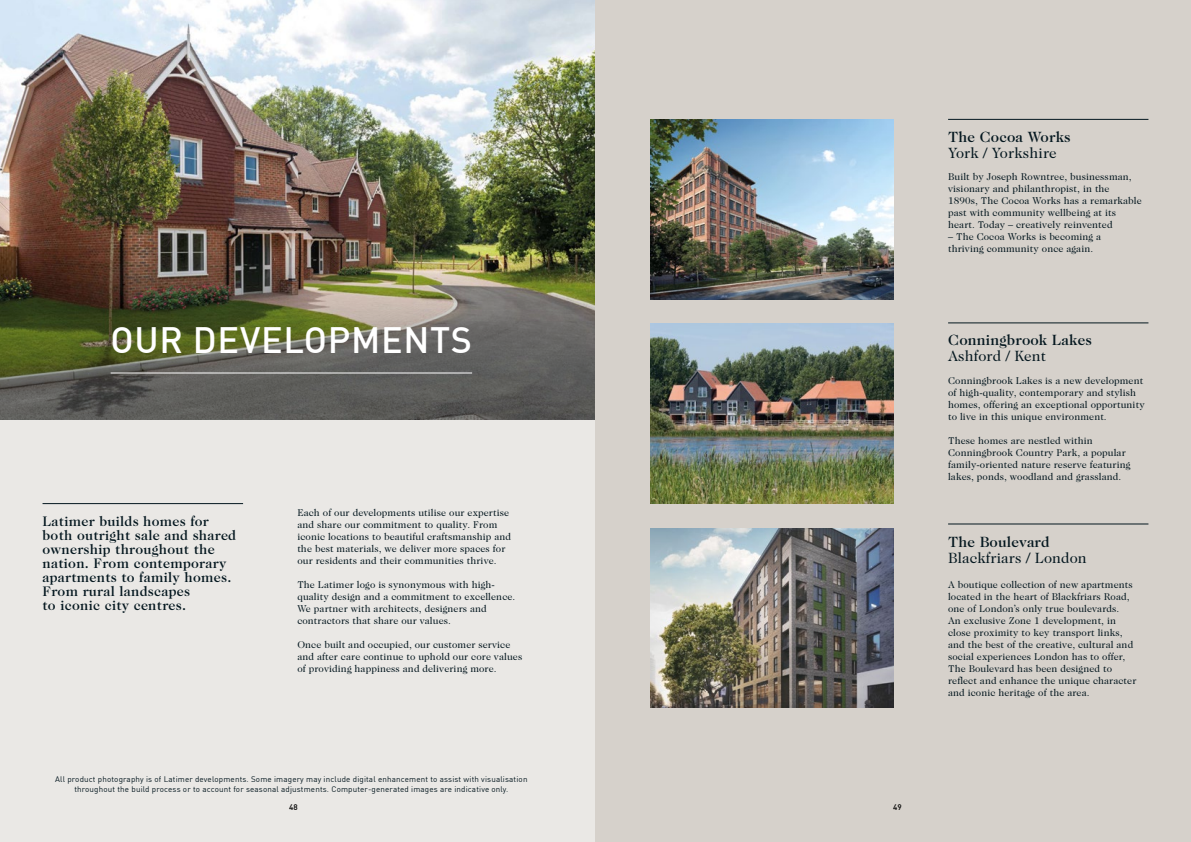
<style>
.page{position:relative;width:1191px;height:842px;background:#fff}
.page>*{position:absolute;margin:0;border:0;box-sizing:border-box;transform-origin:0 0}
.t1{font:500 36px "DINOT";letter-spacing:.02em;color:#fff}
.t2{font:15px "Caslon 224 Std";letter-spacing:.01em;color:#04171f}
.t3{font:500 15px "Caslon 224 Std";letter-spacing:.01em;color:#04171f}
.t4{font:500 14px/14px "Caslon 224 Std";letter-spacing:.02em;color:#04171f}
.t5{font:10px/12px "Caslon 224 Std";letter-spacing:.01em;color:#04171f}
.t6{font:8px/10px "DINOT";letter-spacing:.02em;color:#04171f;text-align:center}
.t7{font:500 8px "DINOT";color:#000}
</style>
<div class="page">
<div style="left:0;top:414px;width:595px;height:428px;background:#eae8e5"></div>
<img style="left:0;top:0;width:595px;height:252px">
<hr style="left:43px;top:503px;width:200px;height:1px;background:#04171f">
<img style="left:0;top:252px;width:595px;height:168px">
<hr style="left:111px;top:372px;width:361px;height:1px;background:#fff">
<div style="left:595px;top:0;width:596px;height:842px;background:#d6d1cb"></div>
<img style="left:651px;top:324px;width:242px;height:179px">
<img style="left:651px;top:528px;width:242px;height:180px">
<img style="left:651px;top:120px;width:242px;height:180px">
<hr style="left:948px;top:119px;width:200px;height:1px;background:#04171f">
<hr style="left:948px;top:322px;width:200px;height:1px;background:#04171f">
<hr style="left:948px;top:523px;width:200px;height:1px;background:#04171f">
<h1 class="t1" style="left:111px;top:313px;width:363px">OUR DEVELOPMENTS</h1>
<h3 class="t4" style="left:43px;top:514px;width:195px">Latimer builds homes for both outright sale and shared ownership throughout the nation. From contemporary apartments to family homes.<br>From rural landscapes<br>to iconic city centres.</h3>
<p class="t5" style="left:297px;top:507px;width:215px">Each of our developments utilise our expertise and share our commitment to quality. From iconic locations to beautiful craftsmanship and the best materials, we deliver more spaces for our residents and their communities thrive.</p>
<p class="t5" style="left:297px;top:579px;width:219px">The Latimer logo is synonymous with high&shy;quality design and a commitment to excellence.<br>We partner with architects, designers and contractors that share our values.</p>
<p class="t5" style="left:297px;top:639px;width:226px">Once built and occupied, our customer service and after care continue to uphold our core values of providing happiness and delivering more.</p>
<p class="t6" style="left:55px;top:773px;width:474px">All product photography is of Latimer developments. Some imagery may include digital enhancement to assist with visualisation throughout the build process or to account for seasonal adjustments. Computer-generated images are indicative only.</p>
<p class="t7" style="left:289px;top:801px;width:10px">48</p>
<p class="t7" style="left:893px;top:801px;width:10px">49</p>
<h2 class="t3" style="left:948px;top:128px;width:124px">The Cocoa Works</h2>
<h2 class="t2" style="left:948px;top:144px;width:110px">York / Yorkshire</h2>
<p class="t5" style="left:948px;top:171px;width:195px">Built by Joseph Rowntree, businessman, visionary and philanthropist, in the 1890s, The Cocoa Works has a remarkable past with community wellbeing at its heart. Today – creatively reinvented</p>
<p class="t5" style="left:948px;top:231px;width:155px">– The Cocoa Works is becoming a thriving community once again.</p>
<h2 class="t3" style="left:948px;top:332px;width:145px">Conningbrook Lakes</h2>
<h2 class="t2" style="left:948px;top:348px;width:100px">Ashford / Kent</h2>
<p class="t5" style="left:948px;top:375px;width:198px">Conningbrook Lakes is a new development of high-quality, contemporary and stylish homes, offering an exceptional opportunity to live in this unique environment.</p>
<p class="t5" style="left:948px;top:435px;width:184px">These homes are nestled within Conningbrook Country Park, a popular family-oriented nature reserve featuring lakes, ponds, woodland and grassland.</p>
<h2 class="t3" style="left:948px;top:533px;width:103px">The Boulevard</h2>
<h2 class="t2" style="left:948px;top:549px;width:140px">Blackfriars / London</h2>
<p class="t5" style="left:948px;top:579px;width:190px">A boutique collection of new apartments located in the heart of Blackfriars Road, one of London’s only true boulevards.<br>An exclusive Zone 1 development, in close proximity to key transport links, and the best of the creative, cultural and social experiences London has to offer, The Boulevard has been designed to reflect and enhance the unique character and iconic heritage of the area.</p>
</div>
